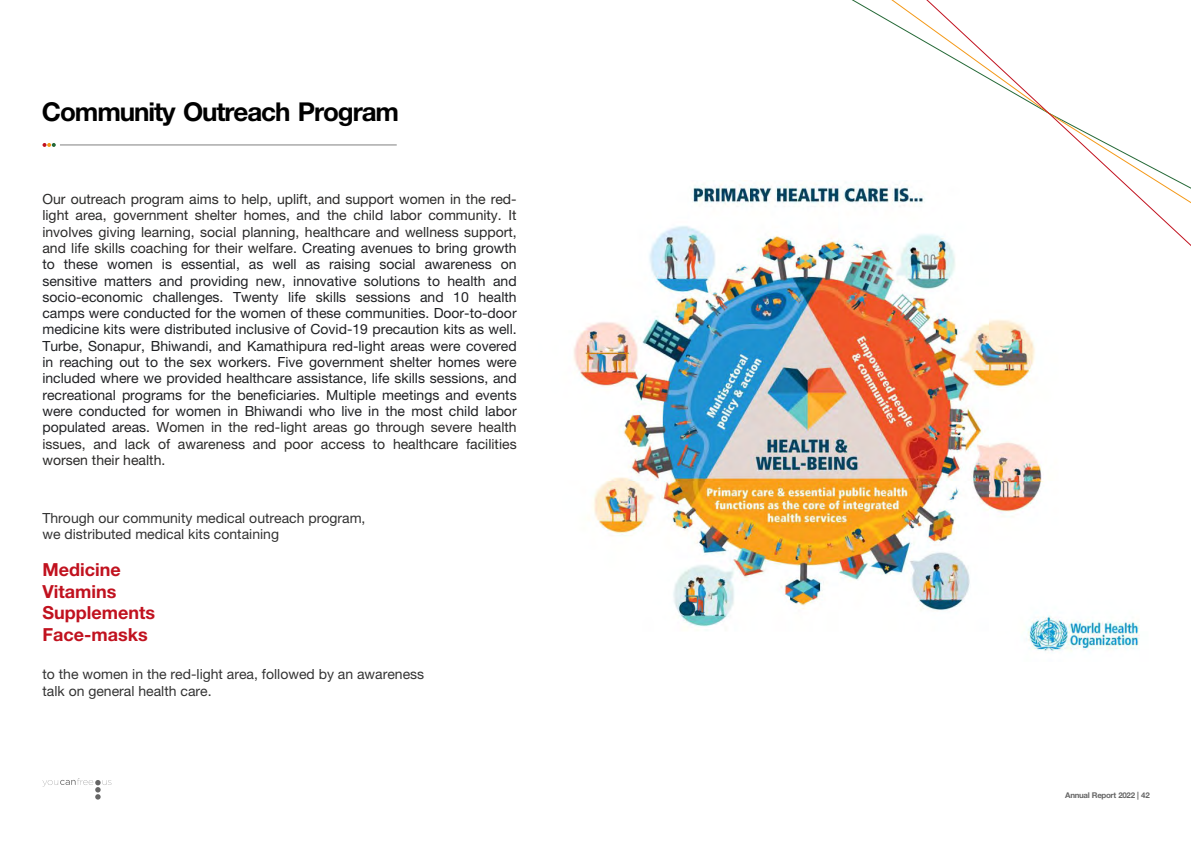
<style>
.page{position:relative;width:1191px;height:842px;background:#fff}
.page>*{position:absolute;margin:0;border:0;box-sizing:border-box;transform-origin:0 0}
.t1{font:700 26px "Helvetica Neue LT Pro";letter-spacing:-.04em;color:#000}
.t2{font:700 18px/21.5px "Helvetica Neue LT Pro";color:#c1121f}
.t3{font:14px/16.3px "Helvetica Neue LT Pro";color:#202124;text-align:justify}
.t4{font:14px/16.3px "Helvetica Neue LT Pro";color:#333}
.t5{font:700 7.9px "Helvetica Neue LT Pro";letter-spacing:-.04em;color:#666}
.s1{color:#2b2a29}
</style>
<div class="page">
<svg style="left:852px;top:0;width:339px;height:246px"></svg>
<svg style="left:43px;top:143px;width:13px;height:4px"></svg>
<hr style="left:60px;top:145px;width:337px;height:1px;background:#808080">
<img style="left:573px;top:180px;width:575px;height:471px">
<svg style="left:43px;top:778px;width:68px;height:21px"></svg>
<h1 class="t1" style="left:42px;top:102px;width:359px">Community Outreach Program</h1>
<p class="t3" style="left:42px;top:193px;width:476px"><span class="s1">Our outreach program aims to help, uplift, and support women in the red&shy;light area, government shelter homes, and the child labor community. It involves giving learning, social planning, healthcare and wellness support, and life skills coaching for their welfare.</span> Creating avenues to bring growth to these women is essential, as well as raising social awareness on sensitive matters and providing new, innovative solutions to health and socio-economic challenges. Twenty life skills sessions and 10 health camps were conducted for the women of these communities. Door-to-door medicine kits were distributed inclusive of Covid-19 precaution kits as well.<br>Turbe, Sonapur, Bhiwandi, and Kamathipura red-light areas were covered in reaching out to the sex workers. Five government shelter homes were included where we provided healthcare assistance, life skills sessions, and recreational programs for the beneficiaries. Multiple meetings and events were conducted for women in Bhiwandi who live in the most child labor populated areas. <span class="s1">Women in the red-light areas go through severe health issues, and lack of awareness and poor access to healthcare facilities worsen their health.</span></p>
<p class="t4" style="left:42px;top:512px;width:324px">Through our community medical outreach program, we distributed medical kits containing</p>
<p class="t2" style="left:42px;top:561px;width:114px">Medicine<br>Vitamins<br>Supplements<br>Face-masks</p>
<p class="t4" style="left:42px;top:668px;width:383px">to the women in the red-light area, followed by an awareness talk on general health care.</p>
<p class="t5" style="left:1065px;top:792px;width:86px">Annual Report 2022 | 42</p>
</div>
